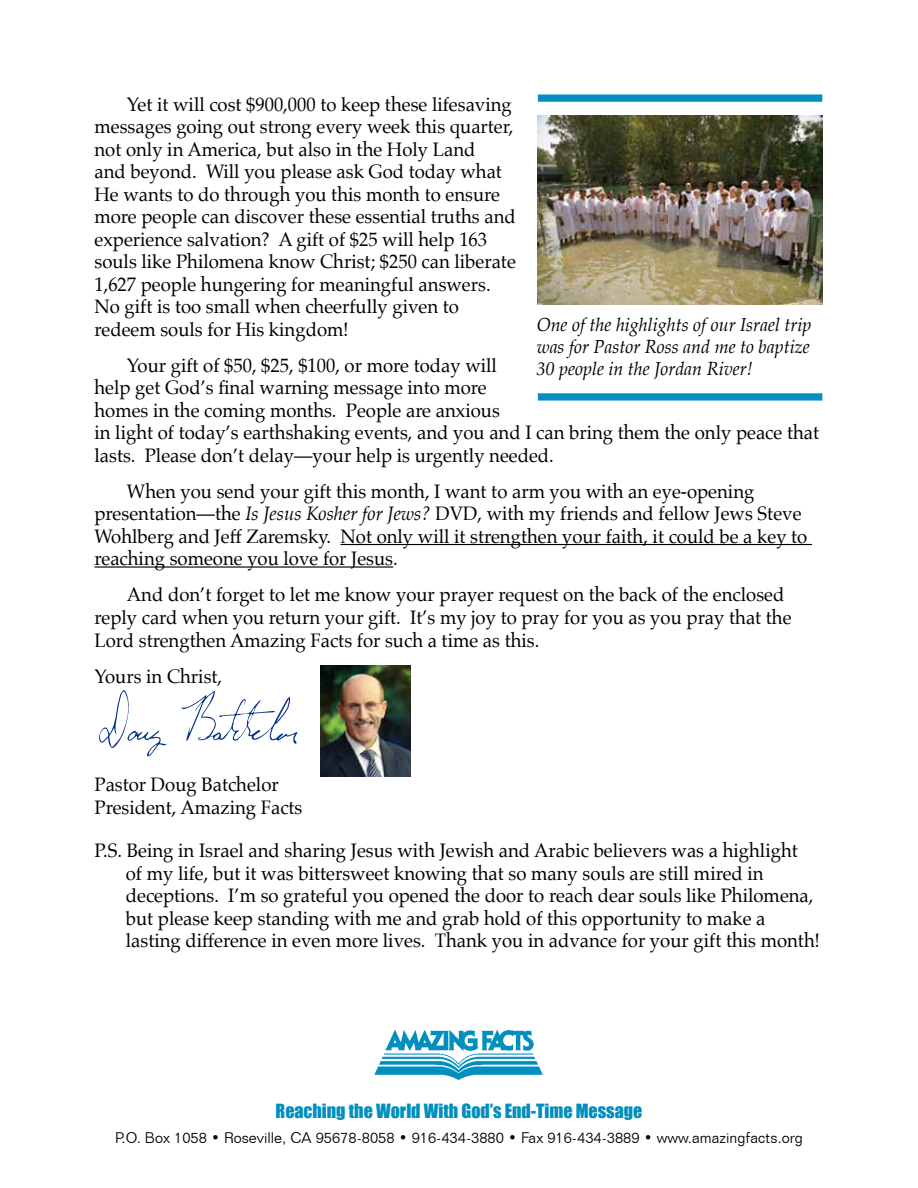
<style>
.page{position:relative;width:918px;height:1188px;background:#fff}
.page>*{position:absolute;margin:0;border:0;box-sizing:border-box;transform-origin:0 0}
.t1{font:19.5px/22.5px "Palatino";color:#000;scale:.95 1}
.t2{font:italic 18.9px/21.8px "Palatino";color:#000;text-align:justify;scale:.95 1}
.t3{font:18px "Impact";color:#008fbe}
.t4{font:300 15px "Folio BT";color:#000}
.s1{font-style:italic}
</style>
<div class="page">
<hr style="left:341px;top:544px;width:471px;height:1px;background:#000">
<hr style="left:94px;top:566px;width:299px;height:2px;background:#000">
<img style="left:374px;top:1030px;width:169px;height:50px">
<img style="left:321px;top:665px;width:89px;height:111px">
<svg style="left:99px;top:690px;width:199px;height:67px"></svg>
<img style="left:538px;top:115px;width:284px;height:190px">
<div style="left:538px;top:94px;width:284px;height:8px;background:#008fbe"></div>
<div style="left:538px;top:393px;width:284px;height:8px;background:#008fbe"></div>
<p class="t1" style="left:94px;top:93px;width:445px;text-indent:32px">Yet it will cost $900,000 to keep these lifesaving messages going out strong every week this quarter, not only in America, but also in the Holy Land<br>and beyond. Will you please ask God today what He wants to do through you this month to ensure more people can discover these essential truths and experience salvation? A gift of $25 will help 163 souls like Philomena know Christ; $250 can liberate 1,627 people hungering for meaningful answers.<br>No gift is too small when cheerfully given to redeem souls for His kingdom!</p>
<p class="t1" style="left:94px;top:354px;width:764px;text-indent:32px">Your gift of $50, $25, $100, or more today will<br>help get God’s final warning message into more<br>homes in the coming months. People are anxious<br>in light of today’s earthshaking events, and you and I can bring them the only peace that lasts. Please don’t delay—your help is urgently needed.</p>
<p class="t1" style="left:94px;top:480px;width:752px;text-indent:32px">When you send your gift this month, I want to arm you with an eye-opening presentation—the <span class="s1">Is Jesus Kosher for Jews?</span> DVD, with my friends and fellow Jews Steve Wohlberg and Jeff Zaremsky. Not only will it strengthen your faith, it could be a key to reaching someone you love for Jesus.</p>
<p class="t1" style="left:94px;top:583px;width:735px;line-height:23px;text-indent:32px">And don’t forget to let me know your prayer request on the back of the enclosed reply card when you return your gift. It’s my joy to pray for you as you pray that the<br>Lord strengthen Amazing Facts for such a time as this.</p>
<p class="t1" style="left:94px;top:665px;width:136px">Yours in Christ,</p>
<p class="t2" style="left:537px;top:314px;width:291px">One of the highlights of our Israel trip was for Pastor Ross and me to baptize 30 people in the Jordan River!</p>
<p class="t1" style="left:94px;top:773px;width:220px;line-height:23.4px">Pastor Doug Batchelor<br>President, Amazing Facts</p>
<p class="t1" style="left:126px;top:839px;width:732px;text-indent:-31px">P.S. Being in Israel and sharing Jesus with Jewish and Arabic believers was a highlight<br>of my life, but it was bittersweet knowing that so many souls are still mired in deceptions. I’m so grateful you opened the door to reach dear souls like Philomena, but please keep standing with me and grab hold of this opportunity to make a lasting difference in even more lives. Thank you in advance for your gift this month!</p>
<p class="t3" style="left:276px;top:1097px;width:368px">Reaching the World With God’s End-Time Message</p>
<p class="t4" style="left:115px;top:1128px;width:689px">P.O. Box 1058 • Roseville, CA 95678-8058 • 916-434-3880 • Fax 916-434-3889 • www.amazingfacts.org</p>
</div>
